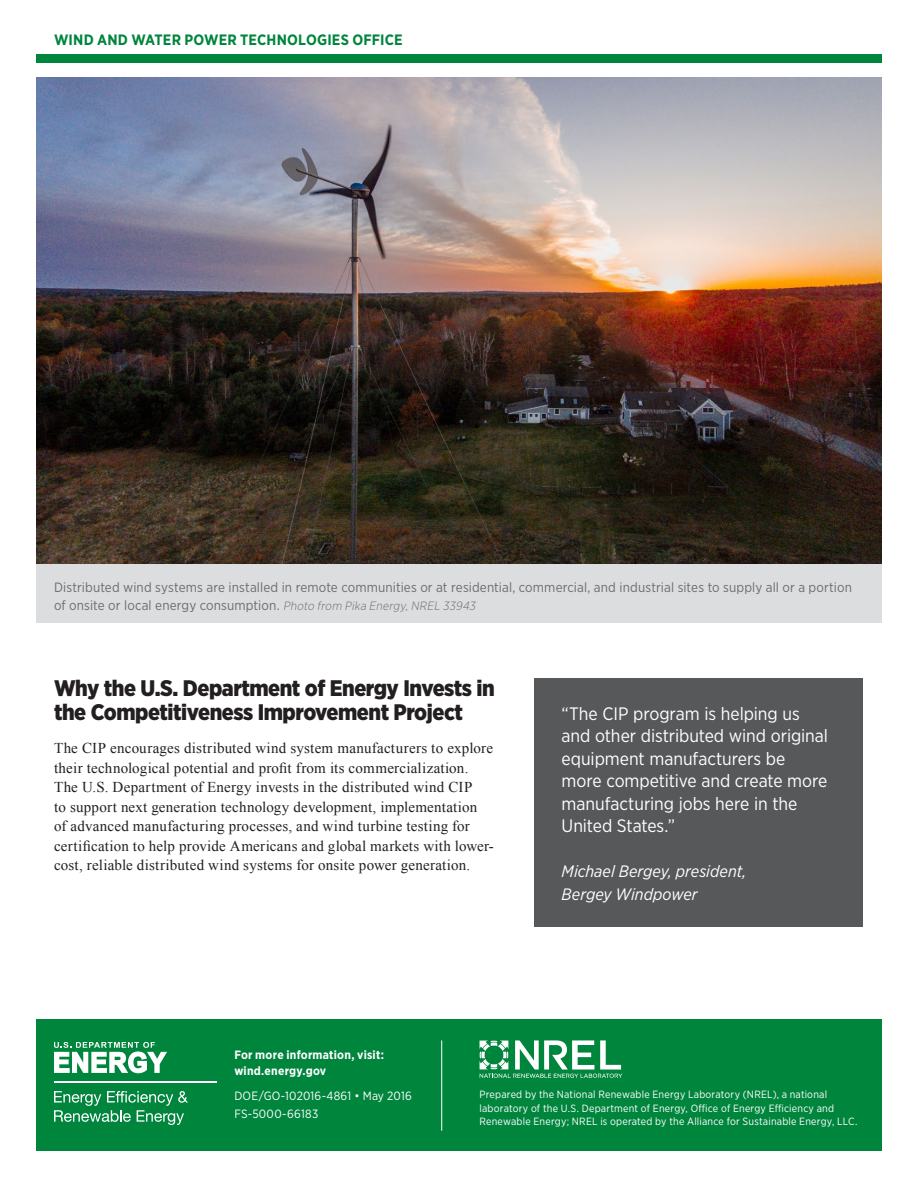
<style>
.page{position:relative;width:918px;height:1188px;background:#fff}
.page>*{position:absolute;margin:0;border:0;box-sizing:border-box;transform-origin:0 0}
.display{font:900 22.5px/24px "Gotham Narrow";letter-spacing:-.02em;color:#231f20}
.t1{font:18px/22.5px "Gotham Narrow";letter-spacing:-.005em;color:#fff}
.t2{font:italic 16.5px/22.5px "Gotham Narrow";color:#fff}
.body{font:15px/19.5px "Times New Roman";letter-spacing:.015em;color:#231f20}
.t3{font:700 15px "Gotham Narrow";letter-spacing:.01em;color:#00853d}
.t4{font:13.5px/18px "Gotham Narrow";letter-spacing:.01em;color:#6c6d70}
.t5{font:700 12px/15.8px "Gotham Narrow";letter-spacing:.02em;color:#fff}
.t6{font:12px "Gotham Narrow";letter-spacing:.02em;color:#fff}
.t7{font:10.5px/13.5px "Gotham Narrow";letter-spacing:.02em;color:#fff}
.s1{font-weight:300;font-style:italic;font-size:12px}
</style>
<div class="page">
<div style="left:36px;top:1019px;width:846px;height:131px;background:#00853d"></div>
<svg style="left:54px;top:1042px;width:113px;height:31px"></svg>
<hr style="left:54px;top:1081px;width:162px;height:1px;background:#fff">
<svg style="left:54px;top:1091px;width:134px;height:34px"></svg>
<div style="left:36px;top:54px;width:846px;height:9px;background:#00853d"></div>
<img style="left:36px;top:77px;width:846px;height:488px">
<div style="left:535px;top:678px;width:328px;height:249px;background:#57585a"></div>
<div style="left:36px;top:565px;width:846px;height:58px;background:#dcdddf"></div>
<svg style="left:480px;top:1040px;width:142px;height:38px"></svg>
<hr style="left:441px;top:1040px;width:1px;height:91px;background:#fff">
<p class="t3" style="left:54px;top:30px;width:350px">WIND AND WATER POWER TECHNOLOGIES OFFICE</p>
<p class="t4" style="left:54px;top:578px;width:800px">Distributed wind systems are installed in remote communities or at residential, commercial, and industrial sites to supply all or a portion of onsite or local energy consumption. <span class="s1">Photo from Pika Energy,NREL 33943</span></p>
<p class="display" style="left:54px;top:676px;width:442px">Why the U.S. Department of Energy Invests in the Competitiveness Improvement Project</p>
<p class="body" style="left:54px;top:738px;width:441px">The CIP encourages distributed wind system manufacturers to explore their technological potential and profit from its commercialization.<br>The U.S. Department of Energy invests in the distributed wind CIP<br>to support next generation technology development, implementation<br>of advanced manufacturing processes, and wind turbine testing for certification to help provide Americans and global markets with lower&shy;cost, reliable distributed wind systems for onsite power generation.</p>
<p class="t1" style="left:562px;top:702px;width:268px">“The CIP program is helping us and other distributed wind original equipment manufacturers be more competitive and create more manufacturing jobs here in the<br>United States.”</p>
<p class="t2" style="left:562px;top:860px;width:186px">Michael Bergey, president,<br>Bergey Windpower</p>
<p class="t5" style="left:234px;top:1047px;width:151px">For more information, visit: wind.energy.gov</p>
<p class="t6" style="left:234px;top:1088px;width:179px">DOE/GO-102016-4861 • May 2016</p>
<p class="t6" style="left:234px;top:1106px;width:85px">FS-5000-66183</p>
<p class="t7" style="left:480px;top:1087px;width:379px">Prepared by the National Renewable Energy Laboratory (NREL), a national laboratory of the U.S. Department of Energy, Office of Energy Efficiency and<br>Renewable Energy; NREL is operated by the Alliance for Sustainable Energy, LLC.</p>
</div>
